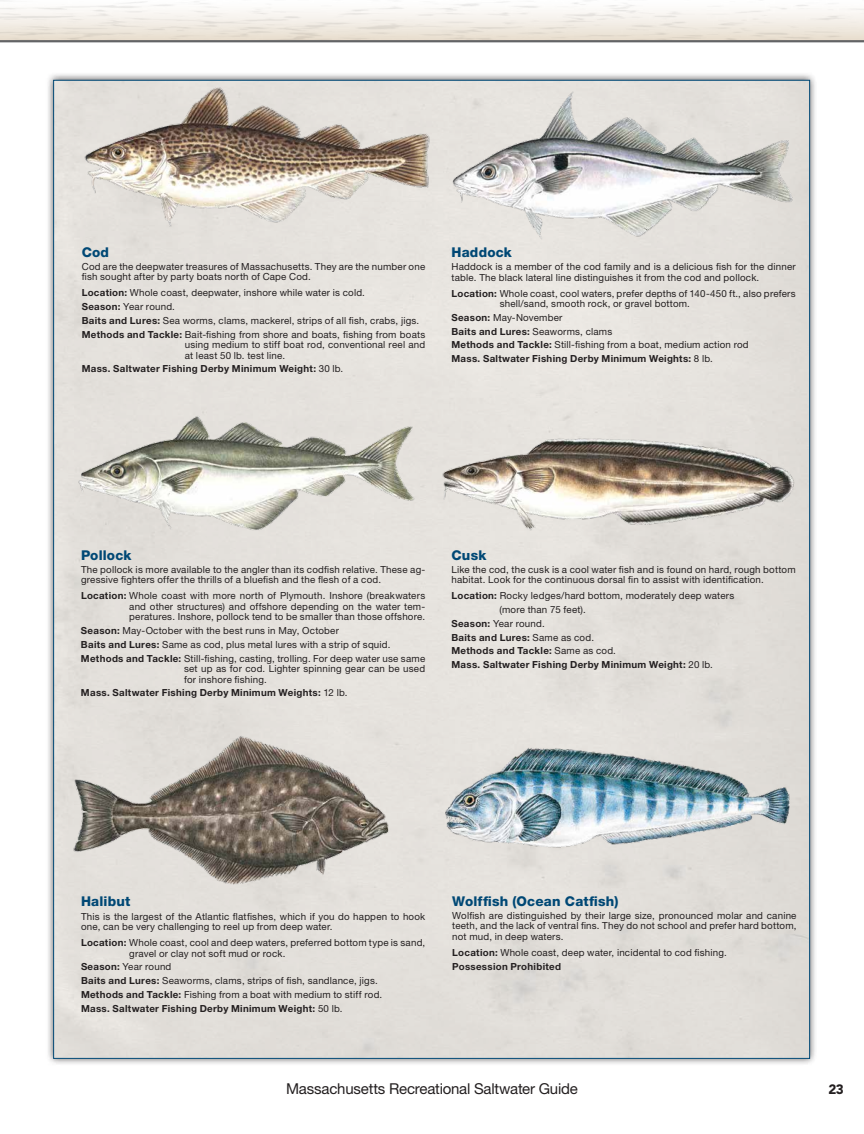
<style>
.page{position:relative;width:864px;height:1134px;background:#fff}
.page>*{position:absolute;margin:0;border:0;box-sizing:border-box;transform-origin:0 0}
.t1{font:15px "Helvetica Neue LT Std";letter-spacing:-.015em;color:#231f20}
.t2{font:800 13.5px "Helvetica Neue LT Std";letter-spacing:.015em;color:#004875}
.t3{font:900 13.5px "Avenir LT Std";color:#231f20}
.t4{font:9.75px/10.5px "Helvetica Neue LT Std";letter-spacing:.02em;color:#231f20}
.t5{font:700 9.75px/13.8px "Helvetica Neue LT Std";letter-spacing:.03em;color:#231f20}
.s1{font-weight:700}
.s2{font-weight:400}
</style>
<div class="page">
<hr style="left:0;top:40px;width:864px;height:2px;background:#636466">
<div style="left:45px;top:72px;width:773px;height:994px;background:#231f20;opacity:.75"></div>
<div style="left:55px;top:82px;width:753px;height:975px;background:#e4e0dc"></div>
<img style="left:78px;top:83px;width:358px;height:154px">
<img style="left:444px;top:86px;width:356px;height:161px">
<img style="left:71px;top:409px;width:347px;height:129px">
<img style="left:439px;top:425px;width:360px;height:116px">
<img style="left:66px;top:727px;width:332px;height:165px">
<img style="left:437px;top:742px;width:362px;height:125px">
<h2 class="t2" style="left:82px;top:244px;width:29px">Cod</h2>
<p class="t4" style="left:82px;top:261px;width:345px">Cod are the deepwater treasures of Massachusetts. They are the number one fish sought after by party boats north of Cape Cod.</p>
<p class="t4" style="left:82px;top:286px;width:345px;line-height:13.8px"><span class="s1">Location:</span> Whole coast, deepwater, inshore while water is cold.<br><span class="s1">Season:</span> Year round.<br><span class="s1">Baits and Lures:</span> Sea worms, clams, mackerel, strips of all fish, crabs, jigs.<br><span class="s1">Methods and Tackle:</span> Bait-fishing from shore and boats, fishing from boats</p>
<p class="t4" style="left:185px;top:339px;width:242px">using medium to stiff boat rod, conventional reel and at least 50 lb. test line.</p>
<p class="t5" style="left:82px;top:362px;width:263px">Mass. Saltwater Fishing Derby Minimum Weight: <span class="s2">30 lb.</span></p>
<h2 class="t2" style="left:452px;top:244px;width:62px">Haddock</h2>
<p class="t4" style="left:452px;top:261px;width:346px">Haddock is a member of the cod family and is a delicious fish for the dinner table. The black lateral line distinguishes it from the cod and pollock.</p>
<p class="t4" style="left:500px;top:288px;width:298px;text-indent:-48px"><span class="s1">Location:</span> Whole coast, cool waters, prefer depths of 140-450 ft., also prefers shell/sand, smooth rock, or gravel bottom.</p>
<p class="t5" style="left:452px;top:310px;width:299px">Season: <span class="s2">May-November<br></span>Baits and Lures: <span class="s2">Seaworms, clams<br></span>Methods and Tackle: <span class="s2">Still-fishing from a boat, medium action rod </span>Mass. Saltwater Fishing Derby Minimum Weights: <span class="s2">8 lb.</span></p>
<h2 class="t2" style="left:81px;top:547px;width:52px">Pollock</h2>
<p class="t4" style="left:81px;top:564px;width:346px">The pollock is more available to the angler than its codfish relative. These ag&shy;gressive fighters offer the thrills of a bluefish and the flesh of a cod.</p>
<p class="t4" style="left:129px;top:591px;width:298px;text-align:justify;text-indent:-48px"><span class="s1">Location:</span> Whole coast with more north of Plymouth. Inshore (breakwaters and other structures) and offshore depending on the water tem&shy;peratures. Inshore, pollock tend to be smaller than those offshore.</p>
<p class="t4" style="left:81px;top:624px;width:346px;line-height:13.8px"><span class="s1">Season:</span> May-October with the best runs in May, October<br><span class="s1">Baits and Lures:</span> Same as cod, plus metal lures with a strip of squid.<br><span class="s1">Methods and Tackle:</span> Still-fishing, casting, trolling. For deep water use same</p>
<p class="t4" style="left:184px;top:663px;width:243px">set up as for cod. Lighter spinning gear can be used for inshore fishing.</p>
<p class="t5" style="left:81px;top:686px;width:268px">Mass. Saltwater Fishing Derby Minimum Weights: <span class="s2">12 lb.</span></p>
<h2 class="t2" style="left:452px;top:547px;width:36px">Cusk</h2>
<p class="t4" style="left:452px;top:564px;width:346px">Like the cod, the cusk is a cool water fish and is found on hard, rough bottom habitat. Look for the continuous dorsal fin to assist with identification.</p>
<p class="t4" style="left:452px;top:590px;width:284px"><span class="s1">Location:</span> Rocky ledges/hard bottom, moderately deep waters</p>
<p class="t4" style="left:499px;top:604px;width:88px">(more than 75 feet).</p>
<p class="t4" style="left:452px;top:618px;width:95px"><span class="s1">Season:</span> Year round.</p>
<p class="t5" style="left:452px;top:630px;width:144px">Baits and Lures: <span class="s2">Same as cod.</span></p>
<p class="t5" style="left:452px;top:644px;width:166px">Methods and Tackle: <span class="s2">Same as cod.</span></p>
<p class="t5" style="left:452px;top:657px;width:263px">Mass. Saltwater Fishing Derby Minimum Weight: <span class="s2">20 lb.</span></p>
<h2 class="t2" style="left:81px;top:894px;width:51px">Halibut</h2>
<p class="t4" style="left:81px;top:911px;width:346px">This is the largest of the Atlantic flatfishes, which if you do happen to hook one, can be very challenging to reel up from deep water.</p>
<p class="t4" style="left:129px;top:937px;width:298px;text-indent:-48px"><span class="s1">Location:</span> Whole coast, cool and deep waters, preferred bottom type is sand, gravel or clay not soft mud or rock.</p>
<p class="t4" style="left:81px;top:960px;width:303px;line-height:13.8px"><span class="s1">Season:</span> Year round<br><span class="s1">Baits and Lures:</span> Seaworms, clams, strips of fish, sandlance, jigs.<br><span class="s1">Methods and Tackle:</span> Fishing from a boat with medium to stiff rod.<br><span class="s1">Mass. Saltwater Fishing Derby Minimum Weight:</span> 50 lb.</p>
<h2 class="t2" style="left:452px;top:893px;width:168px">Wolffish (Ocean Catfish)</h2>
<p class="t4" style="left:452px;top:910px;width:346px;text-align:justify">Wolfish are distinguished by their large size, pronounced molar and canine teeth, and the lack of ventral fins. They do not school and prefer hard bottom, not mud, in deep waters.</p>
<p class="t4" style="left:452px;top:945px;width:276px;line-height:13.8px"><span class="s1">Location:</span> Whole coast, deep water, incidental to cod fishing.<br><span class="s1">Possession Prohibited</span></p>
<h1 class="t1" style="left:286px;top:1079px;width:293px">Massachusetts Recreational Saltwater Guide</h1>
<h2 class="t3" style="left:828px;top:1081px;width:17px">23</h2>
</div>
